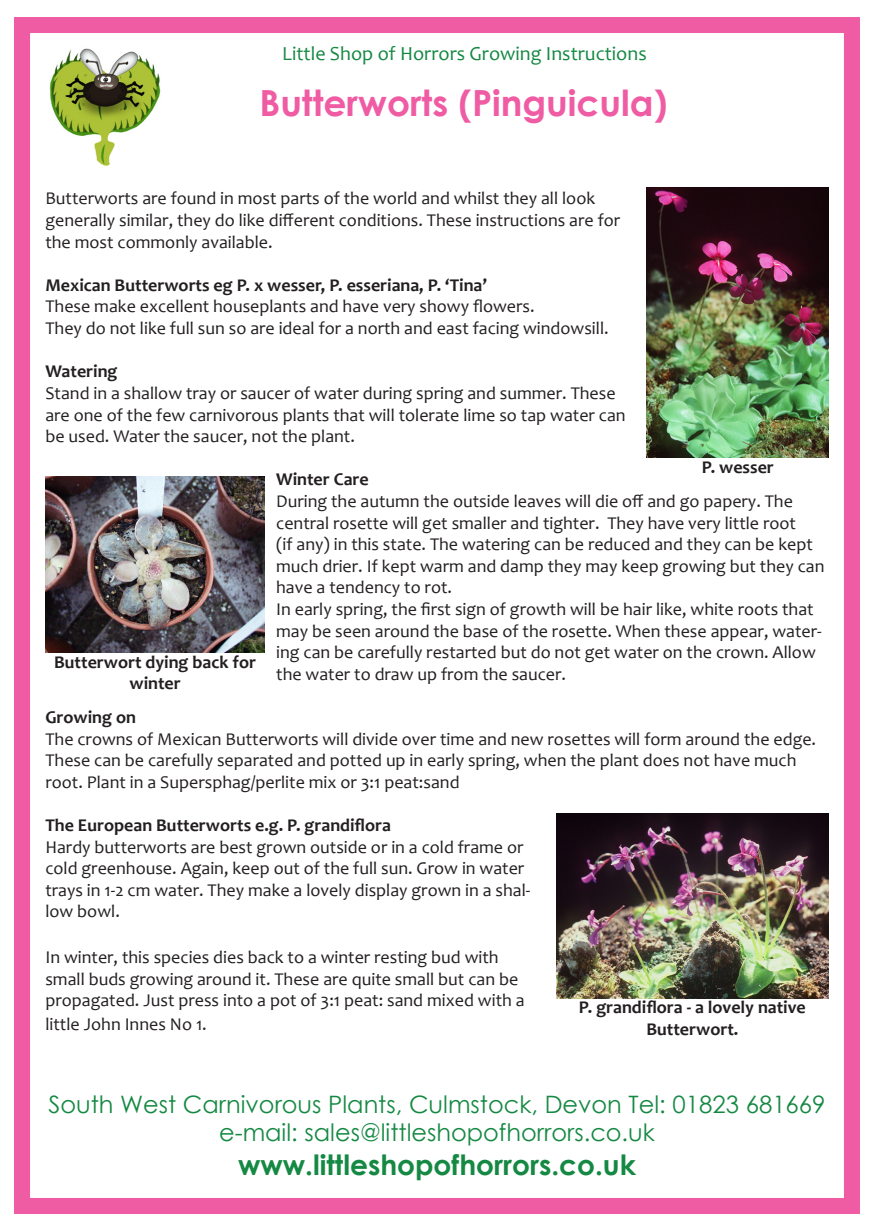
<style>
.page{position:relative;width:874px;height:1225px;background:#fff}
.page>*{position:absolute;margin:0;border:0;box-sizing:border-box;transform-origin:0 0}
.t1{font:700 36px "Century Gothic";color:#ef5ca3}
.t2{font:700 28px "Century Gothic";color:#158943}
.t3{font:24px "Century Gothic";color:#158943}
.t4{font:20px "Candara";color:#158943}
.t5{font:18px/21.6px "Candara";color:#231f20}
.t6{font:700 18px/21.6px "Candara";color:#231f20;text-align:center}
</style>
<div class="page">
<div style="left:14px;top:17px;width:845px;height:1197px;border:16px solid #ef5ca3"></div>
<img style="left:49px;top:48px;width:112px;height:118px">
<img style="left:556px;top:814px;width:272px;height:184px">
<img style="left:646px;top:187px;width:182px;height:270px">
<img style="left:45px;top:477px;width:220px;height:175px">
<p class="t4" style="left:282px;top:41px;width:366px">Little Shop of Horrors Growing Instructions</p>
<p class="t1" style="left:259px;top:75px;width:409px">Butterworts (Pinguicula)</p>
<p class="t5" style="left:45px;top:188px;width:576px">Butterworts are found in most parts of the world and whilst they all look generally similar, they do like different conditions. These instructions are for the most commonly available.</p>
<p class="t6" style="left:45px;top:274px;width:443px">Mexican Butterworts eg P. x wesser, P. esseriana, P. ‘Tina’</p>
<p class="t5" style="left:45px;top:296px;width:490px">These make excellent houseplants and have very showy flowers.</p>
<p class="t5" style="left:45px;top:317px;width:564px">They do not like full sun so are ideal for a north and east facing windowsill.</p>
<p class="t6" style="left:45px;top:360px;width:74px">Watering</p>
<p class="t5" style="left:45px;top:382px;width:581px">Stand in a shallow tray or saucer of water during spring and summer. These are one of the few carnivorous plants that will tolerate lime so tap water can be used. Water the saucer, not the plant.</p>
<p class="t6" style="left:276px;top:468px;width:94px">Winter Care</p>
<p class="t5" style="left:276px;top:490px;width:549px">During the autumn the outside leaves will die off and go papery. The central rosette will get smaller and tighter. They have very little root<br>(if any) in this state. The watering can be reduced and they can be kept much drier. If kept warm and damp they may keep growing but they can have a tendency to rot.</p>
<p class="t5" style="left:276px;top:598px;width:546px">In early spring, the first sign of growth will be hair like, white roots that may be seen around the base of the rosette. When these appear, water&shy;ing can be carefully restarted but do not get water on the crown. Allow the water to draw up from the saucer.</p>
<p class="t6" style="left:45px;top:706px;width:92px">Growing on</p>
<p class="t5" style="left:45px;top:728px;width:771px">The crowns of Mexican Butterworts will divide over time and new rosettes will form around the edge.<br>These can be carefully separated and potted up in early spring, when the plant does not have much root. Plant in a Supersphag/perlite mix or 3:1 peat:sand</p>
<p class="t6" style="left:45px;top:814px;width:347px">The European Butterworts e.g. P. grandiflora</p>
<p class="t5" style="left:45px;top:836px;width:486px">Hardy butterworts are best grown outside or in a cold frame or cold greenhouse. Again, keep out of the full sun. Grow in water trays in 1-2 cm water. They make a lovely display grown in a shal&shy;low bowl.</p>
<p class="t5" style="left:45px;top:946px;width:480px">In winter, this species dies back to a winter resting bud with small buds growing around it. These are quite small but can be propagated. Just press into a pot of 3:1 peat: sand mixed with a</p>
<p class="t5" style="left:45px;top:1013px;width:163px">little John Innes No 1.</p>
<p class="t6" style="left:701px;top:455px;width:74px">P. wesser</p>
<p class="t6" style="left:54px;top:651px;width:203px">Butterwort dying back for winter</p>
<p class="t6" style="left:578px;top:996px;width:228px">P. grandiflora - a lovely native</p>
<p class="t6" style="left:646px;top:1017px;width:93px">Butterwort.</p>
<p class="t3" style="left:48px;top:1087px;width:778px">South West Carnivorous Plants, Culmstock, Devon Tel: 01823 681669</p>
<p class="t3" style="left:219px;top:1116px;width:437px">e-mail: sales@littleshopofhorrors.co.uk</p>
<p class="t2" style="left:238px;top:1143px;width:399px">www.littleshopofhorrors.co.uk</p>
</div>
